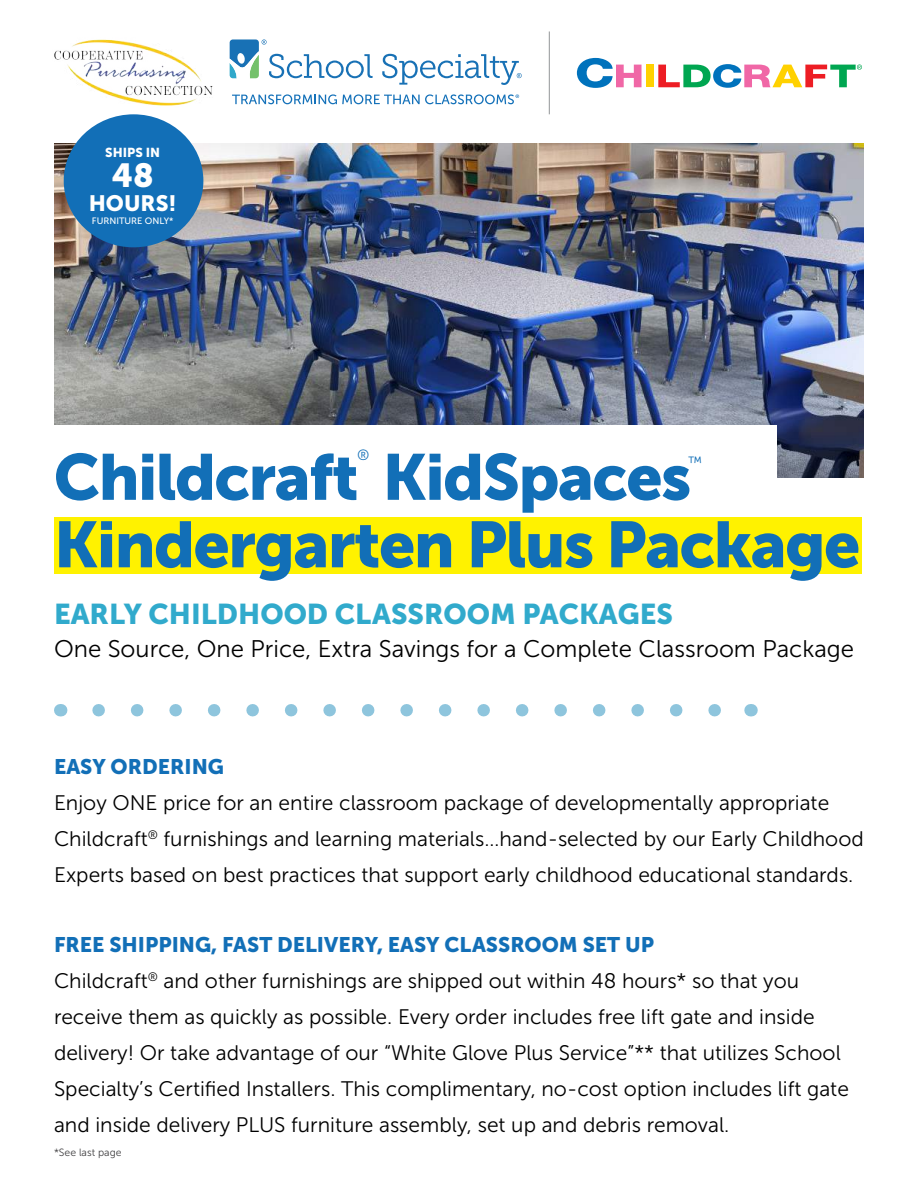
<style>
.page{position:relative;width:918px;height:1188px;background:#fff}
.page>*{position:absolute;margin:0;border:0;box-sizing:border-box;transform-origin:0 0}
.t1{font:64.5px "Museo Sans 900";letter-spacing:-.025em;color:#126fb7}
.t2{font:33.15px "Museo Sans 900";color:#fff}
.t3{font:28.5px "Museo Sans 900";color:#31aacc}
.t4{font:24px "Museo Sans 300";color:#000}
.t5{font:22.2px "Museo Sans 900";color:#fff}
.t6{font:21px/36px "Museo Sans 300";color:#000}
.t7{font:21px "Museo Sans 900";color:#126fb7}
.t8{font:14.85px "Museo Sans 300";color:#126fb7}
.t9{font:12.9px "Museo Sans 900";color:#fff}
.t10{font:10.5px "Museo Sans 300";color:#414042}
.t11{font:9.15px "Museo Sans 500";color:#fff}
</style>
<div class="page">
<img style="left:54px;top:144px;width:810px;height:333px">
<div style="left:54px;top:426px;width:722px;height:133px;background:#fff"></div>
<div style="left:55px;top:517px;width:807px;height:57px;background:#fff200"></div>
<div style="left:64px;top:114px;width:139px;height:133px;background:#126fb7;border-radius:50%"></div>
<hr style="left:549px;top:31px;width:1px;height:83px;background:#939598">
<svg style="left:382px;top:54px;width:140px;height:31px"></svg>
<svg style="left:230px;top:39px;width:143px;height:39px"></svg>
<svg style="left:232px;top:94px;width:287px;height:10px"></svg>
<svg style="left:577px;top:58px;width:65px;height:30px"></svg>
<div style="left:646px;top:65px;width:8px;height:22px;background:#ffd100"></div>
<svg style="left:658px;top:64px;width:204px;height:24px"></svg>
<svg style="left:99px;top:704px;width:622px;height:12px"></svg>
<svg style="left:60px;top:704px;width:1px;height:12px"></svg>
<svg style="left:751px;top:704px;width:1px;height:12px"></svg>
<img style="left:54px;top:39px;width:159px;height:67px">
<p class="t9" style="left:105px;top:145px;width:56px">SHIPS IN</p>
<h2 class="t2" style="left:112px;top:156px;width:44px">48</h2>
<p class="t5" style="left:89px;top:190px;width:89px">HOURS!</p>
<p class="t11" style="left:92px;top:216px;width:83px">FURNITURE ONLY*</p>
<p class="t8" style="left:357px;top:447px;width:14px">®</p>
<h1 class="t1" style="left:54px;top:441px;width:639px">Childcraft KidSpaces</h1>
<p class="t8" style="left:688px;top:454px;width:15px">™</p>
<h1 class="t1" style="left:54px;top:508px;width:808px">Kindergarten Plus Package</h1>
<h3 class="t3" style="left:54px;top:597px;width:620px">EARLY CHILDHOOD CLASSROOM PACKAGES</h3>
<p class="t4" style="left:54px;top:635px;width:802px">One Source, One Price, Extra Savings for a Complete Classroom Package</p>
<p class="t7" style="left:54px;top:755px;width:172px">EASY ORDERING</p>
<p class="t6" style="left:54px;top:785px;width:811px">Enjoy ONE price for an entire classroom package of developmentally appropriate<br>Childcraft<sup>®</sup> furnishings and learning materials…hand-selected by our Early Childhood<br>Experts based on best practices that support early childhood educational standards.</p>
<p class="t7" style="left:54px;top:933px;width:602px">FREE SHIPPING, FAST DELIVERY, EASY CLASSROOM SET UP</p>
<p class="t6" style="left:54px;top:963px;width:796px">Childcraft<sup>®</sup> and other furnishings are shipped out within 48 hours* so that you receive them as quickly as possible. Every order includes free lift gate and inside delivery! Or take advantage of our “White Glove Plus Service”** that utilizes School Specialty’s Certified Installers. This complimentary, no-cost option includes lift gate and inside delivery PLUS furniture assembly, set up and debris removal.</p>
<p class="t10" style="left:54px;top:1147px;width:69px">*See last page</p>
</div>
